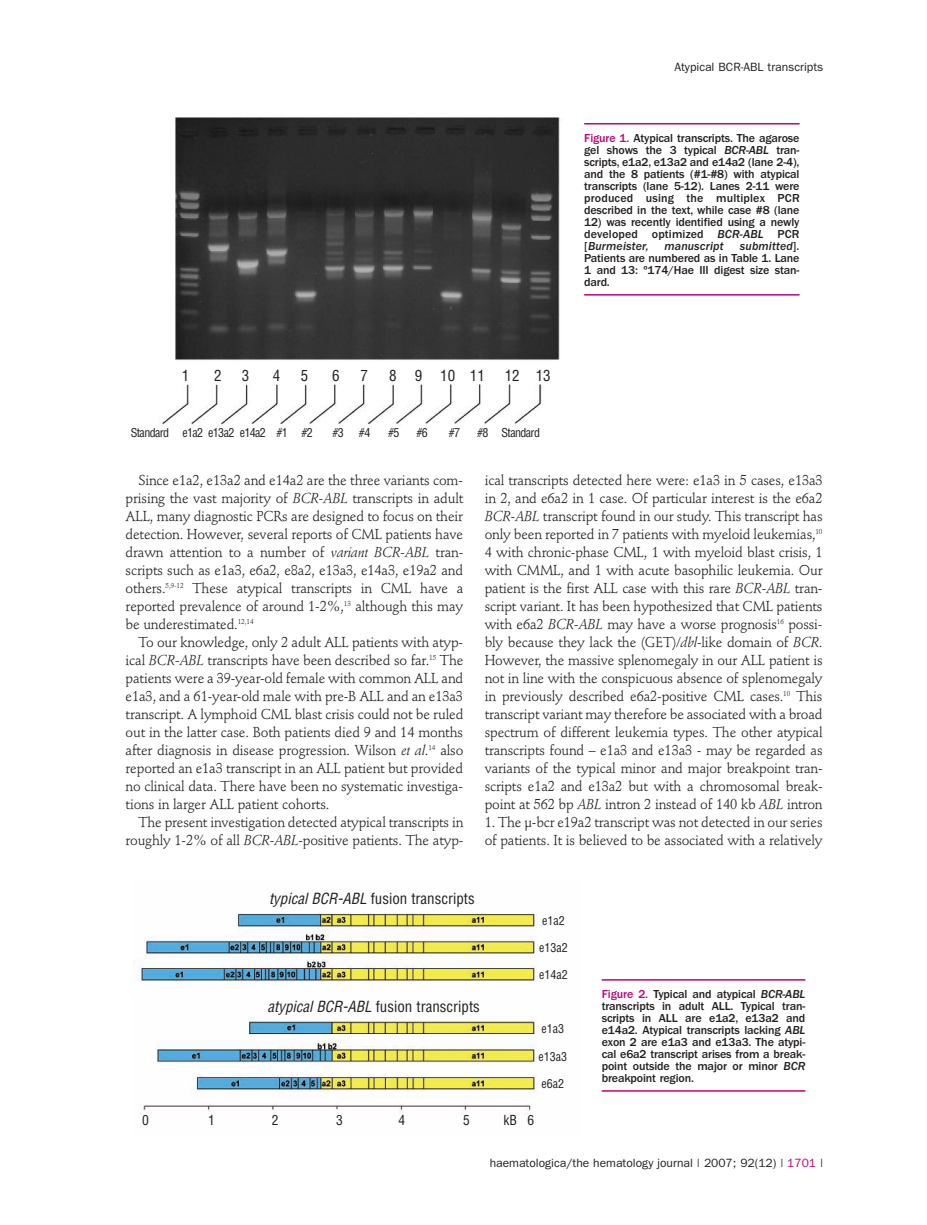
<style>
.page{position:relative;width:927px;height:1225px;background:#fff}
.page>*{position:absolute;margin:0;border:0;box-sizing:border-box;transform-origin:0 0}
.t1{font:condensed 15px "Helvetica";color:#231f20}
.t2{font:14.25px/18px "Stempel Schneidler";letter-spacing:-.015em;color:#231f20;text-align:justify}
.t3{font:condensed 13.5px "Helvetica";color:#231f20}
.t4{font:500 12px/12px "Franklin Gothic";letter-spacing:-.01em;color:#231f20;text-align:justify}
.t5{font:12px "Franklin Gothic";color:#231f20}
.t6{font:condensed 12px "Helvetica";letter-spacing:-.05em;color:#231f20}
.t7{font:italic 500 12px "Franklin Gothic";letter-spacing:.01em;color:#231f20}
.s1{color:#c30175}
.s2{font-style:italic}
</style>
<div class="page">
<img style="left:162px;top:117px;width:398px;height:308px">
<hr style="left:584px;top:123px;width:216px;height:1px;background:#c30175">
<hr style="left:584px;top:294px;width:216px;height:1px;background:#c30175">
<img style="left:134px;top:912px;width:403px;height:203px">
<hr style="left:602px;top:979px;width:203px;height:1px;background:#c30175">
<hr style="left:602px;top:1090px;width:203px;height:1px;background:#c30175">
<p class="t5" style="left:674px;top:60px;width:151px">Atypical BCR-ABL transcripts</p>
<p class="t1" style="left:182px;top:369px;width:9px">1</p>
<p class="t1" style="left:214px;top:369px;width:9px">2</p>
<p class="t1" style="left:242px;top:369px;width:9px">3</p>
<p class="t1" style="left:273px;top:369px;width:9px">4</p>
<p class="t1" style="left:301px;top:369px;width:9px">5</p>
<p class="t1" style="left:332px;top:369px;width:9px">6</p>
<p class="t1" style="left:360px;top:369px;width:9px">7</p>
<p class="t1" style="left:389px;top:369px;width:97px">8 9 1011</p>
<p class="t1" style="left:505px;top:369px;width:47px">12 13</p>
<p class="t6" style="left:131px;top:428px;width:184px">Standard e1a2 e13a2 e14a2 #1 #2</p>
<p class="t6" style="left:333px;top:428px;width:13px">#3</p>
<p class="t6" style="left:359px;top:428px;width:13px">#4</p>
<p class="t6" style="left:388px;top:428px;width:13px">#5</p>
<p class="t6" style="left:416px;top:428px;width:13px">#6</p>
<p class="t6" style="left:449px;top:428px;width:13px">#7</p>
<p class="t6" style="left:477px;top:428px;width:65px">#8 Standard</p>
<p class="t4" style="left:584px;top:132px;width:217px"><span class="s1">Figure 1.</span> Atypical transcripts. The agarose gel shows the 3 typical <span class="s2">BCR-ABL</span> tran&shy;scripts, e1a2, e13a2 and e14a2 (lane 2-4), and the 8 patients (#1-#8) with atypical transcripts (lane 5-12). Lanes 2-11 were produced using the multiplex PCR described in the text, while case #8 (lane</p>
<p class="t4" style="left:584px;top:216px;width:217px">12) was recently identified using a newly developed optimized <span class="s2">BCR-ABL</span> PCR [<span class="s2">Burmeister,</span></p>
<p class="t4" style="left:584px;top:240px;width:217px;text-indent:156px"><span class="s2">submitted</span>].<br>Patients are numbered as in Table 1. Lane 1 and 13: º174/Hae III digest size stan&shy;dard.</p>
<p class="t7" style="left:664px;top:241px;width:61px">manuscript</p>
<p class="t2" style="left:126px;top:473px;width:339px;text-indent:13px">Since e1a2, e13a2 and e14a2 are the three variants com&shy;prising the vast majority of <span class="s2">BCR-ABL</span> transcripts in adult ALL, many diagnostic PCRs are designed to focus on their detection. However, several reports of CML patients have drawn attention to a number of <span class="s2">variant BCR-ABL</span> tran&shy;scripts such as e1a3, e6a2, e8a2, e13a3, e14a3, e19a2 and others.<sup>5,9-12</sup> These atypical transcripts in CML have a reported prevalence of around 1-2%,<sup>13</sup> although this may be underestimated.<sup>12,14</sup></p>
<p class="t2" style="left:126px;top:635px;width:339px;text-indent:13px">To our knowledge, only 2 adult ALL patients with atyp&shy;ical <span class="s2">BCR-ABL</span> transcripts have been described so far.<sup>15</sup> The patients were a 39-year-old female with common ALL and e1a3, and a 61-year-old male with pre-B ALL and an e13a3 transcript. A lymphoid CML blast crisis could not be ruled out in the latter case. Both patients died 9 and 14 months after diagnosis in disease progression. Wilson <span class="s2">et al</span>.<sup>14</sup> also reported an e1a3 transcript in an ALL patient but provided no clinical data. There have been no systematic investiga&shy;tions in larger ALL patient cohorts.</p>
<p class="t2" style="left:126px;top:815px;width:339px;text-align:right">The present investigation detected atypical transcripts in roughly 1-2% of all <span class="s2">BCR-ABL</span>-positive patients. The atyp-</p>
<p class="t2" style="left:485px;top:473px;width:339px">ical transcripts detected here were: e1a3 in 5 cases, e13a3 in 2, and e6a2 in 1 case. Of particular interest is the e6a2<br><span class="s2">BCR-ABL</span> transcript found in our study. This transcript has only been reported in 7 patients with myeloid leukemias,<sup>10<br></sup>4 with chronic-phase CML, 1 with myeloid blast crisis, 1 with CMML, and 1 with acute basophilic leukemia. Our patient is the first ALL case with this rare <span class="s2">BCR-ABL</span> tran&shy;script variant. It has been hypothesized that CML patients with e6a2 <span class="s2">BCR-ABL</span> may have a worse prognosis<sup>16</sup> possi&shy;bly because they lack the (GET)/<span class="s2">dbl</span>-like domain of <span class="s2">BCR</span>.<br>However, the massive splenomegaly in our ALL patient is not in line with the conspicuous absence of splenomegaly in previously described e6a2-positive CML cases.<sup>10</sup> This transcript variant may therefore be associated with a broad spectrum of different leukemia types. The other atypical transcripts found – e1a3 and e13a3 - may be regarded as variants of the typical minor and major breakpoint tran&shy;scripts e1a2 and e13a2 but with a chromosomal break&shy;point at 562 bp <span class="s2">ABL</span> intron 2 instead of 140 kb <span class="s2">ABL</span> intron</p>
<p class="t2" style="left:485px;top:815px;width:339px">1. The µ-bcr e19a2 transcript was not detected in our series of patients. It is believed to be associated with a relatively</p>
<p class="t1" style="left:269px;top:893px;width:207px"><span class="s2">typical BCR-ABL</span> fusion transcripts</p>
<p class="t6" style="left:542px;top:916px;width:24px">e1a2</p>
<p class="t6" style="left:539px;top:943px;width:30px">e13a2</p>
<p class="t6" style="left:539px;top:970px;width:30px">e14a2</p>
<p class="t1" style="left:268px;top:1001px;width:214px"><span class="s2">atypical BCR-ABL</span> fusion transcripts</p>
<p class="t6" style="left:541px;top:1023px;width:24px">e1a3</p>
<p class="t6" style="left:538px;top:1052px;width:30px">e13a3</p>
<p class="t6" style="left:541px;top:1079px;width:24px">e6a2</p>
<p class="t3" style="left:142px;top:1114px;width:8px">0</p>
<p class="t3" style="left:208px;top:1114px;width:8px">1</p>
<p class="t3" style="left:272px;top:1114px;width:8px">2</p>
<p class="t3" style="left:336px;top:1114px;width:8px">3</p>
<p class="t3" style="left:398px;top:1114px;width:8px">4</p>
<p class="t3" style="left:463px;top:1114px;width:8px">5</p>
<p class="t3" style="left:503px;top:1114px;width:32px">kB 6</p>
<p class="t4" style="left:602px;top:988px;width:205px"><span class="s1">Figure 2.</span> Typical and atypical <span class="s2">BCR-ABL </span>transcripts in adult ALL. Typical tran&shy;scripts in ALL are e1a2, e13a2 and e14a2. Atypical transcripts lacking <span class="s2">ABL </span>exon 2 are e1a3 and e13a3. The atypi&shy;cal e6a2 transcript arises from a break&shy;point outside the major or minor <span class="s2">BCR </span>breakpoint region.</p>
<p class="t5" style="left:490px;top:1156px;width:335px">haematologica/the hematology journal | 2007; 92(12) | <span class="s1">1701</span> |</p>
</div>
